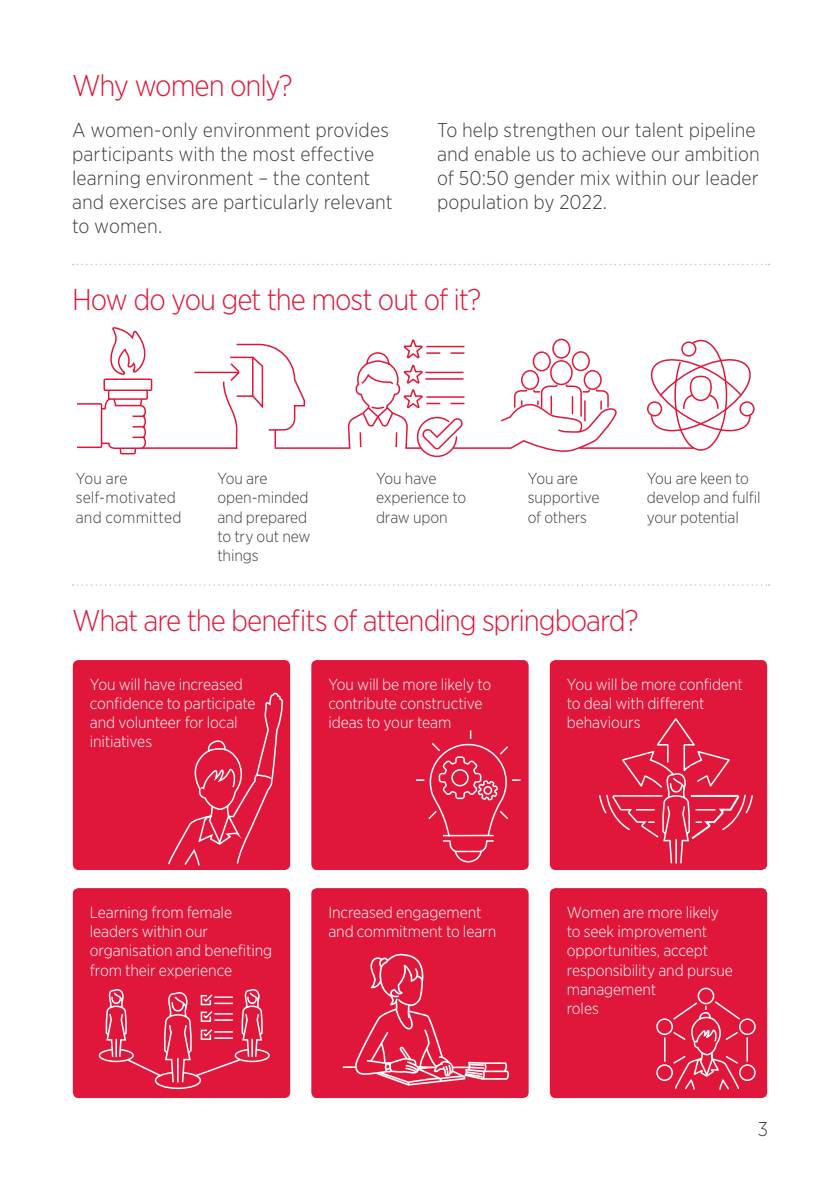
<style>
.page{position:relative;width:840px;height:1191px;background:#fff}
.page>*{position:absolute;margin:0;border:0;box-sizing:border-box;transform-origin:0 0}
.Subhead{font:300 30px "Gotham Narrow";letter-spacing:-.035em;color:#e0173b}
.Bodycopy{font:300 20px/24px "Gotham Narrow";letter-spacing:.005em;color:#3e3e3f}
.Bodycopy-2{font:300 16px/19.2px "Gotham Narrow";letter-spacing:-.005em;color:#fff}
.Bodycopy-3{font:300 16px/19.2px "Gotham Narrow";letter-spacing:-.005em;color:#3e3e3f}
</style>
<div class="page">
<div style="left:73px;top:660px;width:217px;height:210px;background:#e0173b;border-radius:6px"></div>
<div style="left:73px;top:888px;width:217px;height:210px;background:#e0173b;border-radius:6px"></div>
<div style="left:311px;top:660px;width:217px;height:210px;background:#e0173b;border-radius:6px"></div>
<div style="left:311px;top:888px;width:217px;height:210px;background:#e0173b;border-radius:6px"></div>
<div style="left:549px;top:660px;width:217px;height:210px;background:#e0173b;border-radius:6px"></div>
<div style="left:549px;top:888px;width:217px;height:210px;background:#e0173b;border-radius:6px"></div>
<hr style="left:194px;top:372px;width:45px;height:1px;background:#df173b">
<svg style="left:222px;top:343px;width:83px;height:106px"></svg>
<div style="left:520px;top:370px;width:19px;height:20px;border:2px solid #e0173b;border-radius:50%"></div>
<div style="left:532px;top:351px;width:18px;height:20px;border:2px solid #e0173b;border-radius:50%"></div>
<div style="left:583px;top:370px;width:18px;height:20px;border:2px solid #e0173b;border-radius:50%"></div>
<div style="left:571px;top:351px;width:18px;height:20px;border:2px solid #e0173b;border-radius:50%"></div>
<div style="left:552px;top:339px;width:18px;height:20px;border:2px solid #e0173b;border-radius:50%"></div>
<div style="left:549px;top:360px;width:23px;height:25px;border:2px solid #e0173b;border-radius:50%"></div>
<svg style="left:501px;top:383px;width:115px;height:69px"></svg>
<svg style="left:77px;top:327px;width:76px;height:128px"></svg>
<svg style="left:416px;top:730px;width:104px;height:133px"></svg>
<div style="left:646px;top:401px;width:15px;height:15px;border:2px solid #df173b;border-radius:50%"></div>
<div style="left:739px;top:401px;width:15px;height:15px;border:2px solid #df173b;border-radius:50%"></div>
<svg style="left:649px;top:339px;width:104px;height:112px"></svg>
<div style="left:689px;top:376px;width:22px;height:25px;border:2px solid #df173b;border-radius:50%"></div>
<svg style="left:98px;top:989px;width:172px;height:100px"></svg>
<svg style="left:168px;top:692px;width:114px;height:174px"></svg>
<svg style="left:342px;top:953px;width:168px;height:132px"></svg>
<svg style="left:599px;top:718px;width:154px;height:146px"></svg>
<div style="left:697px;top:987px;width:17px;height:17px;border:2px solid #fff;border-radius:50%"></div>
<div style="left:656px;top:1018px;width:16px;height:17px;border:2px solid #fff;border-radius:50%"></div>
<div style="left:656px;top:1064px;width:16px;height:17px;border:2px solid #fff;border-radius:50%"></div>
<div style="left:738px;top:1018px;width:17px;height:17px;border:2px solid #fff;border-radius:50%"></div>
<div style="left:738px;top:1064px;width:17px;height:17px;border:2px solid #fff;border-radius:50%"></div>
<svg style="left:663px;top:999px;width:85px;height:91px"></svg>
<svg style="left:73px;top:264px;width:696px;height:1px"></svg>
<svg style="left:73px;top:584px;width:696px;height:2px"></svg>
<hr style="left:142px;top:447px;width:95px;height:2px;background:#df173b">
<hr style="left:274px;top:447px;width:76px;height:2px;background:#df173b">
<svg style="left:347px;top:339px;width:117px;height:119px"></svg>
<hr style="left:453px;top:447px;width:58px;height:2px;background:#df173b">
<hr style="left:579px;top:447px;width:114px;height:2px;background:#df173b">
<p class="Subhead" style="left:72px;top:67px;width:222px">Why women only?</p>
<p class="Bodycopy" style="left:72px;top:117px;width:322px">A women-only environment provides participants with the most effective learning environment – the content and exercises are particularly relevant to women.</p>
<p class="Bodycopy" style="left:437px;top:117px;width:324px">To help strengthen our talent pipeline and enable us to achieve our ambition of 50:50 gender mix within our leader population by 2022.</p>
<p class="Subhead" style="left:72px;top:281px;width:410px">How do you get the most out of it?</p>
<p class="Bodycopy-3" style="left:76px;top:468px;width:107px">You are self-motivated and committed</p>
<p class="Bodycopy-3" style="left:217px;top:468px;width:95px">You are open-minded and prepared to try out new things</p>
<p class="Bodycopy-3" style="left:376px;top:468px;width:92px">You have experience to draw upon</p>
<p class="Bodycopy-3" style="left:527px;top:468px;width:73px">You are supportive of others</p>
<p class="Bodycopy-3" style="left:646px;top:468px;width:115px">You are keen to develop and fulfil your potential</p>
<p class="Subhead" style="left:72px;top:602px;width:568px">What are the benefits of attending springboard?</p>
<p class="Bodycopy-2" style="left:90px;top:674px;width:167px">You will have increased confidence to participate and volunteer for local initiatives</p>
<p class="Bodycopy-2" style="left:328px;top:674px;width:164px">You will be more likely to contribute constructive ideas to your team</p>
<p class="Bodycopy-2" style="left:90px;top:902px;width:184px">Learning from female leaders within our organisation and benefiting from their experience</p>
<p class="Bodycopy-2" style="left:328px;top:902px;width:169px">Increased engagement and commitment to learn</p>
<p class="Bodycopy-2" style="left:566px;top:674px;width:178px">You will be more confident to deal with different behaviours</p>
<p class="Bodycopy-2" style="left:566px;top:902px;width:167px">Women are more likely to seek improvement opportunities, accept responsibility and pursue management<br>roles</p>
<p class="Bodycopy" style="left:757px;top:1116px;width:12px">3</p>
</div>
